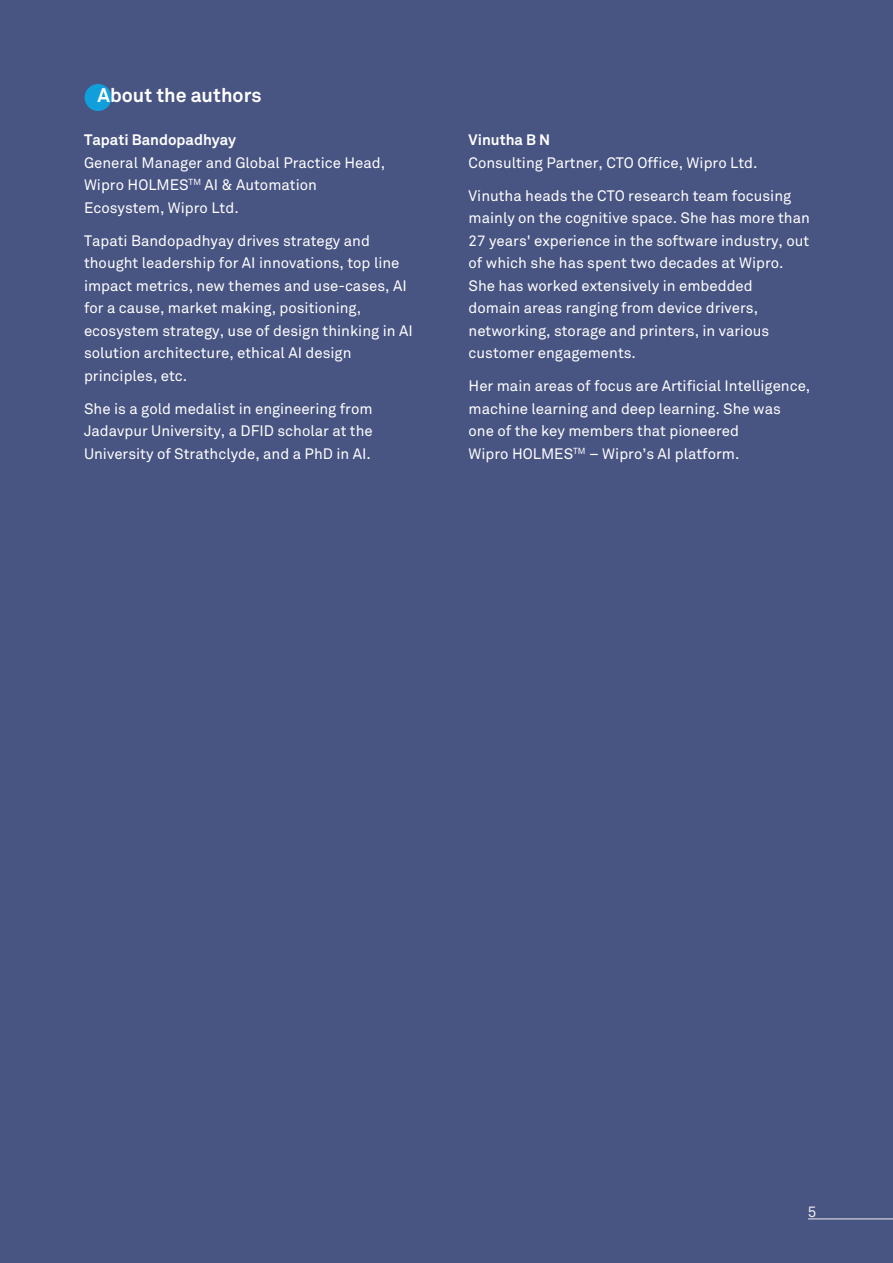
<style>
.page{position:relative;width:893px;height:1263px;background:#485482}
.page>*{position:absolute;margin:0;border:0;box-sizing:border-box;transform-origin:0 0}
.t1{font:700 19.5px "Wipro Akkurat";color:#fff}
.t2{font:15px/22.5px "Wipro Akkurat";color:#fff}
.t3{font:700 15px "Wipro Akkurat";color:#fff}
.t4{font:15px "Wipro Akkurat";color:#eeedee}
</style>
<div class="page">
<div style="left:85px;top:84px;width:27px;height:27px;background:#109fda;border-radius:50%"></div>
<hr style="left:808px;top:1218px;width:85px;height:1px;background:#eeedee">
<h1 class="t1" style="left:98px;top:84px;width:166px">About the authors</h1>
<p class="t3" style="left:84px;top:131px;width:154px">Tapati Bandopadhyay</p>
<p class="t2" style="left:84px;top:151px;width:303px">General Manager and Global Practice Head,<br>Wipro HOLMES<sup>TM</sup> AI &amp; Automation<br>Ecosystem, Wipro Ltd.</p>
<p class="t2" style="left:84px;top:229px;width:330px">Tapati Bandopadhyay drives strategy and thought leadership for AI innovations, top line impact metrics, new themes and use-cases, AI for a cause, market making, positioning, ecosystem strategy, use of design thinking in AI solution architecture, ethical AI design principles, etc.</p>
<p class="t2" style="left:84px;top:397px;width:290px;text-align:justify">She is a gold medalist in engineering from Jadavpur University, a DFID scholar at the University of Strathclyde, and a PhD in AI.</p>
<p class="t3" style="left:469px;top:131px;width:83px">Vinutha B N</p>
<p class="t2" style="left:469px;top:151px;width:290px">Consulting Partner, CTO Office, Wipro Ltd.</p>
<p class="t2" style="left:469px;top:184px;width:343px">Vinutha heads the CTO research team focusing mainly on the cognitive space. She has more than 27 years' experience in the software industry, out of which she has spent two decades at Wipro.<br>She has worked extensively in embedded<br>domain areas ranging from device drivers, networking, storage and printers, in various customer engagements.</p>
<p class="t2" style="left:469px;top:375px;width:343px">Her main areas of focus are Artificial Intelligence, machine learning and deep learning. She was<br>one of the key members that pioneered<br>Wipro HOLMES<sup>TM</sup> – Wipro’s AI platform.</p>
<p class="t4" style="left:808px;top:1203px;width:10px">5</p>
</div>
